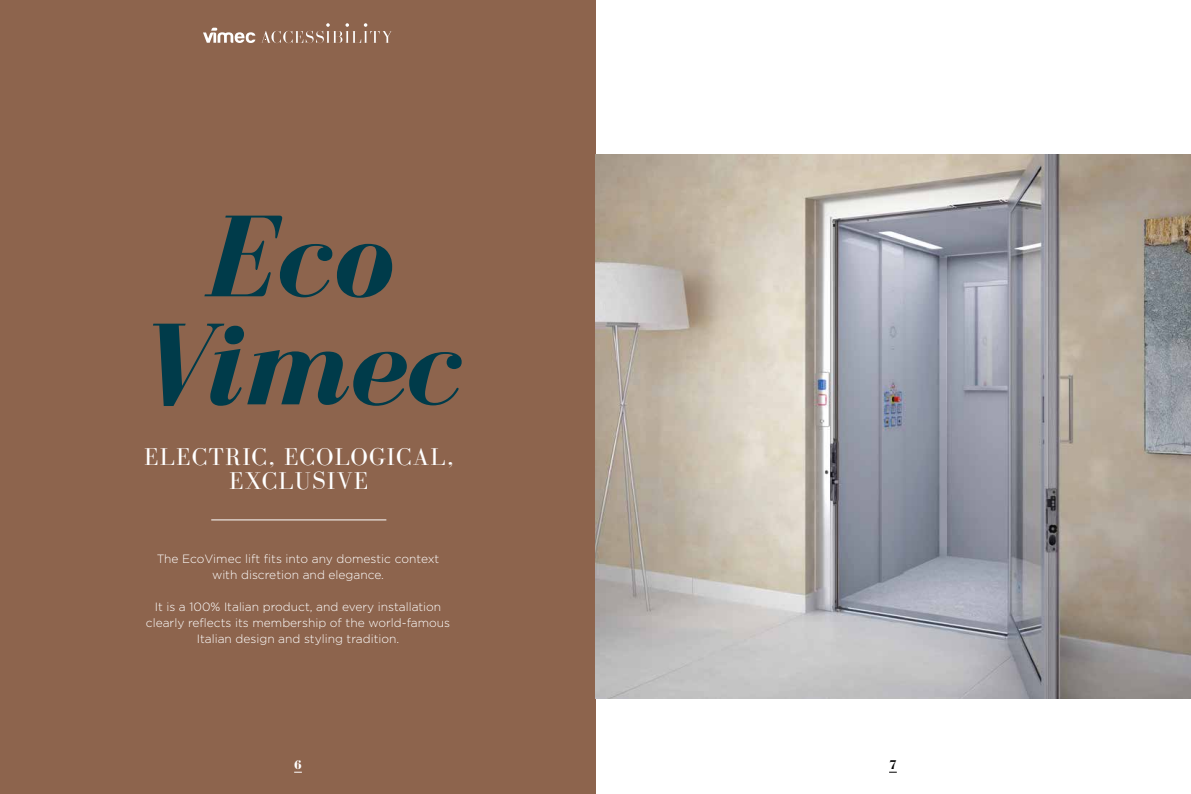
<style>
.page{position:relative;width:1191px;height:794px;background:#fff}
.page>*{position:absolute;margin:0;border:0;box-sizing:border-box;transform-origin:0 0}
.t1{font:italic 700 120px/108px "Bodoni FLF";color:#003b4a;text-align:center}
.t2{font:25px/24px "Bodoni FLF";letter-spacing:.05em;color:#fff;text-align:center}
.t3{font:700 13px "Bodoni FLF";color:#fff}
.t4{font:700 13px "Bodoni FLF";color:#000}
.t5{font:300 12px/16px "Gotham HTF";color:#fff;text-align:center}
</style>
<div class="page">
<div style="left:0;top:0;width:595px;height:794px;background:#8d644d"></div>
<hr style="left:211px;top:519px;width:175px;height:1px;background:#fff">
<svg style="left:203px;top:23px;width:189px;height:20px"></svg>
<img style="left:595px;top:154px;width:596px;height:544px">
<h1 class="t1" style="left:133px;top:207px;width:330px">Eco<br>Vimec</h1>
<h2 class="t2" style="left:144px;top:445px;width:310px">ELECTRIC, ECOLOGICAL,<br>EXCLUSIVE</h2>
<p class="t5" style="left:157px;top:550px;width:284px">The EcoVimec lift fits into any domestic context with discretion and elegance.</p>
<p class="t5" style="left:146px;top:598px;width:306px">It is a 100% Italian product, and every installation clearly reflects its membership of the world-famous<br>Italian design and styling tradition.</p>
<p class="t3" style="left:294px;top:758px;width:9px">6</p>
<p class="t4" style="left:889px;top:758px;width:9px">7</p>
</div>
